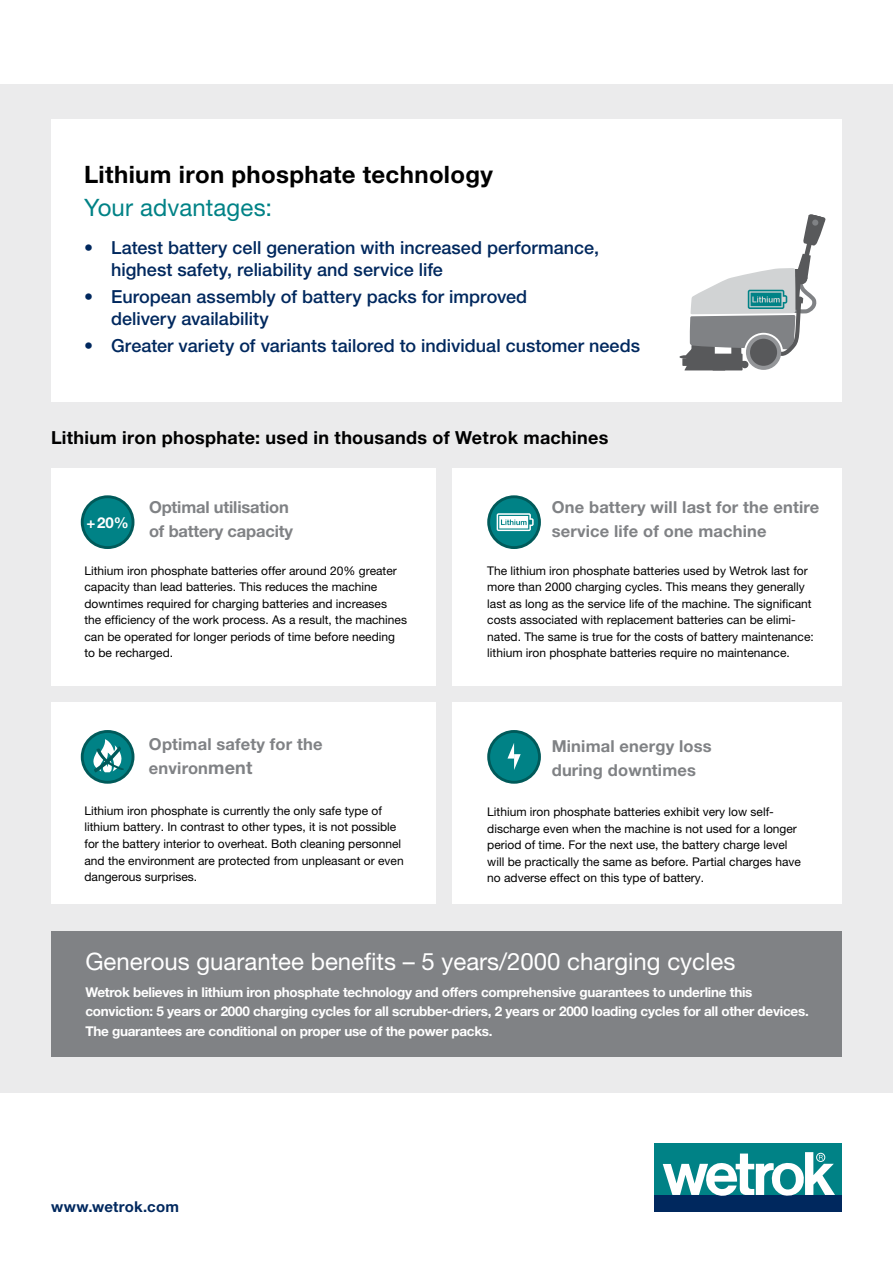
<style>
.page{position:relative;width:893px;height:1263px;background:#fff}
.page>*{position:absolute;margin:0;border:0;box-sizing:border-box;transform-origin:0 0}
.t1{font:24px "Helvetica Neue LT Pro";color:#fff}
.t2{font:700 24px "Helvetica Neue LT Pro";letter-spacing:.015em;color:#000}
.t3{font:24px "Helvetica Neue LT Pro";letter-spacing:.005em;color:#008286}
.t4{font:500 18px/21.6px "Helvetica Neue LT Pro";color:#00285e}
.t5{font:700 18px "Helvetica Neue LT Pro";letter-spacing:.015em;color:#000}
.t6{font:700 16.5px/24px "Helvetica Neue LT Pro";letter-spacing:.01em;color:#808285}
.t7{font:700 16.5px/24px "Helvetica Neue LT Pro";letter-spacing:-.01em;color:#808285}
.t8{font:700 15px "Helvetica Neue LT Pro";letter-spacing:.01em;color:#00285e}
.t9{font:700 15px "Helvetica Neue LT Pro";color:#fff}
.t10{font:700 13.5px/19.5px "Helvetica Neue LT Pro";letter-spacing:-.02em;color:#fff}
.t11{font:12px/16.5px "Helvetica Neue LT Pro";color:#000}
.s1{font-size:18px}
</style>
<div class="page">
<div style="left:0;top:84px;width:893px;height:1009px;background:#ebebec"></div>
<div style="left:51px;top:119px;width:791px;height:283px;background:#fff"></div>
<div style="left:51px;top:469px;width:384px;height:217px;background:#fff"></div>
<div style="left:452px;top:469px;width:390px;height:217px;background:#fff"></div>
<div style="left:452px;top:702px;width:390px;height:202px;background:#fff"></div>
<div style="left:51px;top:702px;width:384px;height:202px;background:#fff"></div>
<div style="left:82px;top:497px;width:51px;height:51px;background:#008286;border-radius:50%"></div>
<div style="left:81px;top:495px;width:53px;height:54px;border:3px solid #005a5a;border-radius:50%"></div>
<svg style="left:489px;top:497px;width:50px;height:51px"></svg>
<div style="left:487px;top:495px;width:54px;height:54px;border:3px solid #005a5a;border-radius:50%"></div>
<div style="left:489px;top:731px;width:50px;height:51px;background:#008286;border-radius:50%"></div>
<div style="left:487px;top:730px;width:54px;height:54px;border:3px solid #005a5a;border-radius:50%"></div>
<svg style="left:82px;top:731px;width:51px;height:51px"></svg>
<div style="left:81px;top:730px;width:53px;height:54px;border:3px solid #005a5a;border-radius:50%"></div>
<div style="left:51px;top:931px;width:791px;height:126px;background:#808285"></div>
<svg style="left:497px;top:513px;width:37px;height:18px"></svg>
<svg style="left:93px;top:739px;width:31px;height:34px"></svg>
<div style="left:655px;top:1195px;width:187px;height:17px;background:#00285e"></div>
<div style="left:655px;top:1144px;width:187px;height:51px;background:#008286"></div>
<svg style="left:663px;top:1152px;width:172px;height:44px"></svg>
<svg style="left:507px;top:743px;width:14px;height:27px"></svg>
<svg style="left:683px;top:214px;width:143px;height:156px"></svg>
<h1 class="t2" style="left:84px;top:160px;width:410px">Lithium iron phosphate technology</h1>
<h1 class="t3" style="left:84px;top:193px;width:189px">Your advantages:</h1>
<h2 class="t4" style="left:111px;top:237px;width:489px;text-indent:-27px">• Latest battery cell generation with increased performance, highest safety, reliability and service life</h2>
<h2 class="t4" style="left:111px;top:286px;width:418px;text-indent:-27px">• European assembly of battery packs for improved delivery availability</h2>
<h2 class="t4" style="left:84px;top:335px;width:557px">• Greater variety of variants tailored to individual customer needs</h2>
<h2 class="t5" style="left:51px;top:427px;width:559px">Lithium iron phosphate: used in thousands of Wetrok machines</h2>
<h3 class="t7" style="left:149px;top:495px;width:145px">Optimal utilisation of battery capacity</h3>
<p class="t11" style="left:85px;top:562px;width:324px">Lithium iron phosphate batteries offer around 20% greater capacity than lead batteries. This reduces the machine downtimes required for charging batteries and increases<br>the efficiency of the work process. As a result, the machines can be operated for longer periods of time before needing to be recharged.</p>
<p class="t9" style="left:86px;top:513px;width:44px">+20%</p>
<h3 class="t6" style="left:149px;top:732px;width:175px">Optimal safety for the environ<span class="s1">ment</span></h3>
<p class="t11" style="left:84px;top:802px;width:321px">Lithium iron phosphate is currently the only safe type of lithium battery. In contrast to other types, it is not possible for the battery interior to overheat. Both cleaning personnel and the environment are protected from unpleasant or even dangerous surprises.</p>
<h3 class="t6" style="left:552px;top:495px;width:269px">One battery will last for the entire service life of one machine</h3>
<p class="t11" style="left:487px;top:562px;width:328px">The lithium iron phosphate batteries used by Wetrok last for more than 2000 charging cycles. This means they generally last as long as the service life of the machine. The significant costs associated with replacement batteries can be elimi&shy;nated. The same is true for the costs of battery maintenance: lithium iron phosphate batteries require no maintenance.</p>
<h3 class="t6" style="left:552px;top:733px;width:161px">Minimal energy loss during downtimes</h3>
<p class="t11" style="left:487px;top:803px;width:315px">Lithium iron phosphate batteries exhibit very low self&shy;discharge even when the machine is not used for a longer period of time. For the next use, the battery charge level will be practically the same as before. Partial charges have no adverse effect on this type of battery.</p>
<h1 class="t1" style="left:85px;top:947px;width:651px">Generous guarantee benefits – 5 years/2000 charging cycles</h1>
<p class="t10" style="left:85px;top:982px;width:725px">Wetrok believes in lithium iron phosphate technology and offers comprehensive guarantees to underline this conviction: 5 years or 2000 charging cycles for all scrubber-driers, 2 years or 2000 loading cycles for all other devices.<br>The guarantees are conditional on proper use of the power packs.</p>
<p class="t8" style="left:51px;top:1197px;width:130px">www.wetrok.com</p>
</div>
